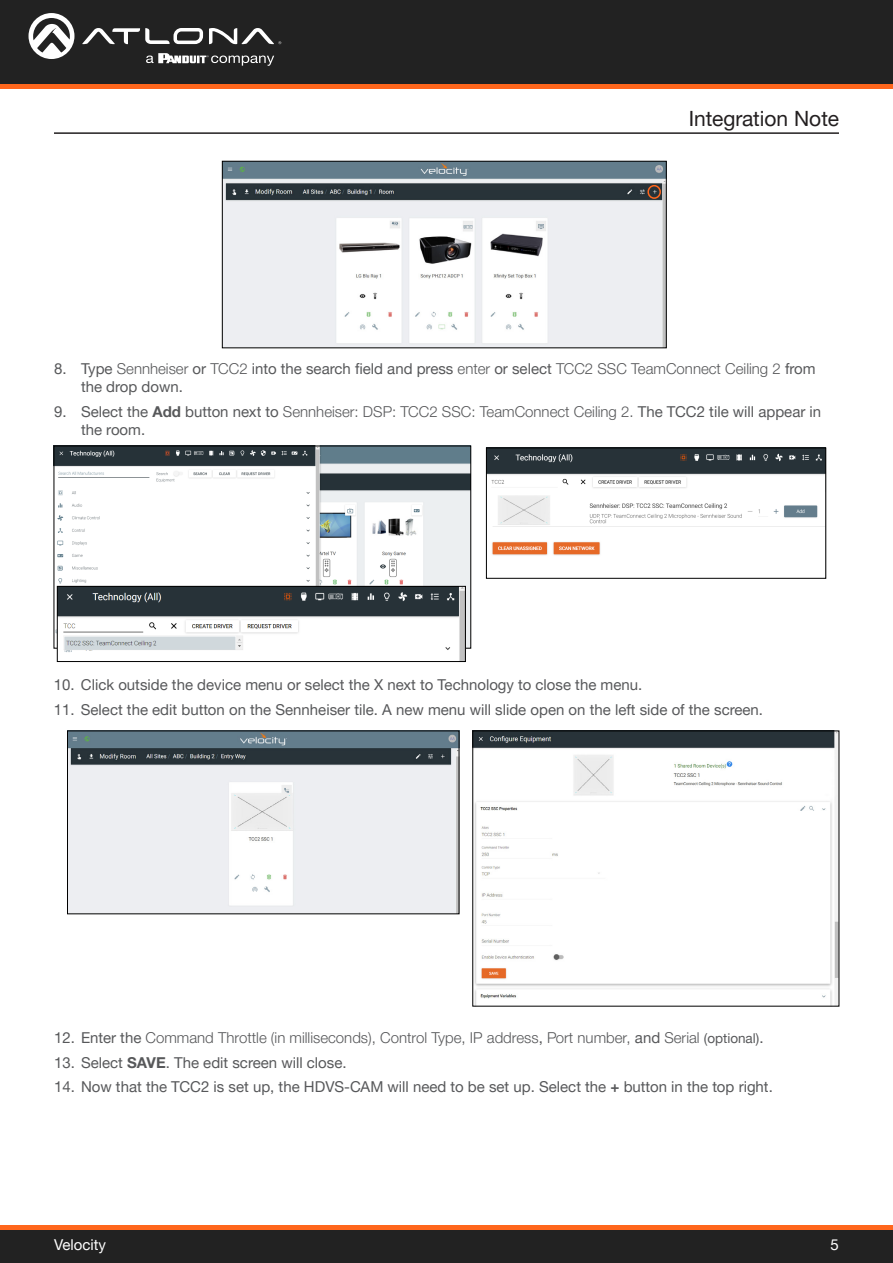
<style>
.page{position:relative;width:893px;height:1263px;background:#fff}
.page>*{position:absolute;margin:0;border:0;box-sizing:border-box;transform-origin:0 0}
.Non_TOC_Section_Head{font:21px "Helvetica Neue LTW1 G";color:#231f20}
.t1{font:15px/18px "Helvetica Neue LTW1 G";color:#57585a}
.t2{font:300 15px "Helvetica Neue LTW1 G";color:#57585a}
.t3{font:15px "Helvetica Neue LTW1 G";color:#fff}
.s1{font-weight:300}
.s2{font-weight:700}
.s3{font-weight:400}
.s4{font-weight:400;font-size:13.5px}
</style>
<div class="page">
<div style="left:0;top:1227px;width:893px;height:36px;background:#222"></div>
<div style="left:0;top:0;width:893px;height:84px;background:#222"></div>
<svg style="left:82px;top:28px;width:121px;height:16px"></svg>
<svg style="left:209px;top:28px;width:72px;height:16px"></svg>
<svg style="left:29px;top:13px;width:45px;height:46px"></svg>
<svg style="left:146px;top:53px;width:128px;height:13px"></svg>
<hr style="left:0;top:84px;width:893px;height:4px;background:#ff661c">
<hr style="left:0;top:1225px;width:893px;height:4px;background:#ff661c">
<hr style="left:54px;top:132px;width:785px;height:2px;background:#231f20">
<img style="left:224px;top:163px;width:441px;height:183px">
<div style="left:222px;top:161px;width:445px;height:187px;border:1px solid #000"></div>
<div style="left:647px;top:185px;width:14px;height:14px;border:2px solid #ff661c;border-radius:50%"></div>
<img style="left:56px;top:448px;width:413px;height:198px">
<img style="left:59px;top:588px;width:405px;height:72px">
<div style="left:57px;top:586px;width:409px;height:76px;border:1px solid #000"></div>
<img style="left:488px;top:450px;width:336px;height:105px">
<div style="left:486px;top:448px;width:340px;height:131px;border:1px solid #000"></div>
<img style="left:474px;top:732px;width:363px;height:272px">
<div style="left:472px;top:730px;width:367px;height:276px;border:1px solid #000"></div>
<img style="left:69px;top:732px;width:388px;height:180px">
<div style="left:67px;top:730px;width:392px;height:184px;border:1px solid #000"></div>
<p class="Non_TOC_Section_Head" style="left:689px;top:105px;width:152px">Integration Note</p>
<p class="t1" style="left:81px;top:360px;width:736px;text-indent:-27px">8. Type <span class="s1">Sennheiser</span> or <span class="s1">TCC2</span> into the search field and press <span class="s1">enter</span> or select <span class="s1">TCC2 SSC TeamConnect Ceiling 2</span> from the drop down.</p>
<p class="t1" style="left:81px;top:402px;width:742px;text-indent:-27px">9. Select the <span class="s2">Add</span> button next to <span class="s1">Sennheiser: DSP: TCC2 SSC: TeamConnect Ceiling 2.</span> The TCC2 tile will appear in the room.</p>
<p class="t1" style="left:54px;top:676px;width:590px">10. Click outside the device menu or select the X next to Technology to close the menu.</p>
<p class="t1" style="left:54px;top:701px;width:711px">11. Select the edit button on the Sennheiser tile. A new menu will slide open on the left side of the screen.</p>
<p class="t2" style="left:54px;top:1028px;width:711px"><span class="s3">12. Enter the</span> Command Throttle (in milliseconds), Control Type, IP address<span class="s3">,</span> Port number, <span class="s3">and</span> Serial <span class="s4">(optional)</span><span class="s3">.</span></p>
<p class="t1" style="left:54px;top:1053px;width:294px">13. Select <span class="s2">SAVE</span>. The edit screen will close.</p>
<p class="t1" style="left:54px;top:1078px;width:720px">14. Now that the TCC2 is set up, the HDVS-CAM will need to be set up. Select the <span class="s2">+</span> button in the top right.</p>
<p class="t3" style="left:54px;top:1235px;width:54px">Velocity</p>
<p class="t3" style="left:831px;top:1235px;width:10px">5</p>
</div>
